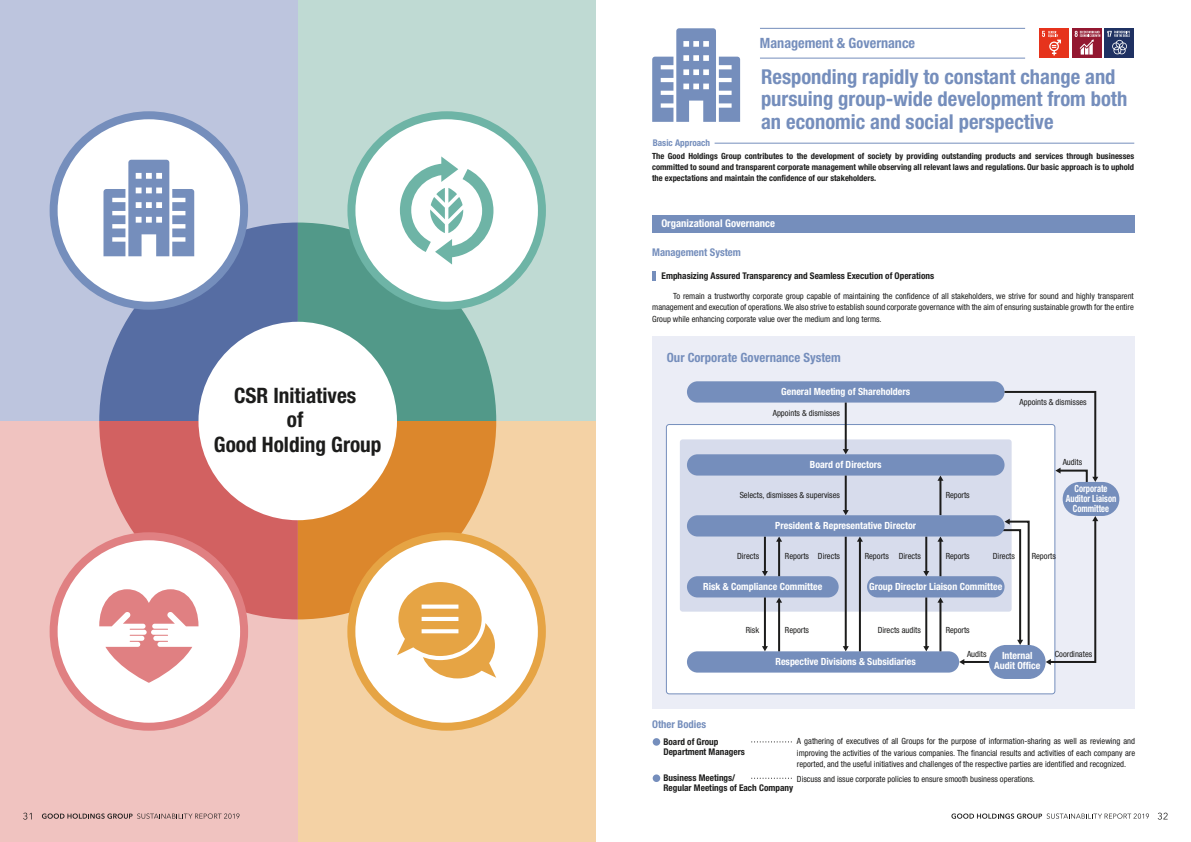
<style>
.page{position:relative;width:1191px;height:842px;background:#fff}
.page>*{position:absolute;margin:0;border:0;box-sizing:border-box;transform-origin:0 0}
.t1{font:700 condensed 21.3px/24.8px "Helvetica Neue LT Std";color:#1c1c1b;text-align:center}
.t2{font:700 condensed 20.6px/22.7px "Helvetica Neue LT Std";color:#758ebc}
.t3{font:700 condensed 14.2px "Helvetica Neue LT Std";color:#758ebc}
.t4{font:700 condensed 12.8px "Helvetica Neue LT Std";color:#758ebc}
.t5{font:700 condensed 10.6px "Helvetica Neue LT Std";color:#758ebc}
.t6{font:700 condensed 10.6px "Helvetica Neue LT Std";color:#fff}
.t7{font:700 condensed 9.9px "Helvetica Neue LT Std";color:#fff}
.t8{font:700 condensed 9.9px/9.9px "Helvetica Neue LT Std";color:#fff;text-align:center;scale:.85 1}
.t9{font:700 condensed 9.2px/9.9px "Helvetica Neue LT Std";color:#1c1c1b}
.t10{font:700 condensed 9.2px "Helvetica Neue LT Std";color:#758ebc}
.t11{font:condensed 8.5px/11.3px "Helvetica Neue LT Std";color:#1c1c1b;text-align:justify}
.t12{font:700 condensed 8.5px/11.3px "Helvetica Neue LT Std";color:#1c1c1b;text-align:justify}
</style>
<div class="page">
<div style="left:0;top:0;width:298px;height:421px;background:#bdc5de"></div>
<div style="left:298px;top:0;width:297px;height:421px;background:#bfdad3"></div>
<div style="left:0;top:421px;width:298px;height:421px;background:#f0c3c0"></div>
<div style="left:298px;top:421px;width:297px;height:421px;background:#f4d2a5"></div>
<div style="left:652px;top:215px;width:482px;height:17px;background:#758ebc"></div>
<svg style="left:23px;top:813px;width:9px;height:7px"></svg>
<svg style="left:42px;top:813px;width:197px;height:6px"></svg>
<svg style="left:951px;top:813px;width:198px;height:6px"></svg>
<svg style="left:1157px;top:813px;width:10px;height:7px"></svg>
<hr style="left:760px;top:28px;width:265px;height:1px;background:#758ebc">
<hr style="left:760px;top:58px;width:265px;height:1px;background:#758ebc">
<hr style="left:714px;top:143px;width:420px;height:1px;background:#758ebc">
<div style="left:652px;top:337px;width:482px;height:372px;background:#ebedf6"></div>
<svg style="left:652px;top:28px;width:88px;height:94px"></svg>
<div style="left:666px;top:424px;width:388px;height:270px;background:#fff;border-radius:3px"></div>
<div style="left:680px;top:439px;width:331px;height:173px;background:#d7dcec;border-radius:3px"></div>
<div style="left:687px;top:454px;width:317px;height:22px;background:#758ebc;border-radius:11px"></div>
<div style="left:687px;top:381px;width:317px;height:22px;background:#758ebc;border-radius:11px"></div>
<div style="left:867px;top:576px;width:137px;height:21px;background:#758ebc;border-radius:11px"></div>
<div style="left:687px;top:576px;width:151px;height:21px;background:#758ebc;border-radius:11px"></div>
<div style="left:687px;top:651px;width:272px;height:22px;background:#758ebc;border-radius:11px"></div>
<hr style="left:963px;top:661px;width:26px;height:2px;background:#1c1c1b">
<svg style="left:959px;top:659px;width:5px;height:6px"></svg>
<hr style="left:939px;top:480px;width:2px;height:35px;background:#1c1c1b">
<svg style="left:937px;top:476px;width:6px;height:5px"></svg>
<hr style="left:939px;top:602px;width:2px;height:49px;background:#1c1c1b">
<svg style="left:937px;top:597px;width:6px;height:6px"></svg>
<hr style="left:925px;top:597px;width:2px;height:50px;background:#1c1c1b">
<svg style="left:923px;top:646px;width:6px;height:5px"></svg>
<hr style="left:778px;top:602px;width:2px;height:49px;background:#1c1c1b">
<svg style="left:776px;top:597px;width:6px;height:6px"></svg>
<hr style="left:764px;top:597px;width:2px;height:50px;background:#1c1c1b">
<svg style="left:762px;top:646px;width:6px;height:5px"></svg>
<hr style="left:844px;top:403px;width:2px;height:47px;background:#1c1c1b">
<svg style="left:842px;top:449px;width:6px;height:5px"></svg>
<hr style="left:939px;top:541px;width:2px;height:35px;background:#1c1c1b">
<svg style="left:937px;top:536px;width:6px;height:6px"></svg>
<hr style="left:925px;top:536px;width:2px;height:36px;background:#1c1c1b">
<svg style="left:923px;top:571px;width:6px;height:5px"></svg>
<hr style="left:778px;top:541px;width:2px;height:35px;background:#1c1c1b">
<svg style="left:776px;top:536px;width:6px;height:6px"></svg>
<hr style="left:764px;top:536px;width:2px;height:36px;background:#1c1c1b">
<svg style="left:762px;top:571px;width:6px;height:5px"></svg>
<hr style="left:844px;top:476px;width:2px;height:35px;background:#1c1c1b">
<svg style="left:843px;top:510px;width:5px;height:5px"></svg>
<hr style="left:844px;top:536px;width:2px;height:111px;background:#1c1c1b">
<svg style="left:842px;top:646px;width:6px;height:5px"></svg>
<hr style="left:859px;top:541px;width:2px;height:110px;background:#1c1c1b">
<svg style="left:857px;top:536px;width:6px;height:6px"></svg>
<div style="left:1062px;top:482px;width:57px;height:34px;background:#758ebc;border-radius:17px"></div>
<div style="left:989px;top:645px;width:56px;height:34px;background:#758ebc;border-radius:17px"></div>
<svg style="left:999px;top:519px;width:31px;height:128px"></svg>
<svg style="left:1002px;top:390px;width:96px;height:94px"></svg>
<svg style="left:1045px;top:516px;width:53px;height:149px"></svg>
<div style="left:687px;top:515px;width:317px;height:21px;background:#758ebc;border-radius:11px"></div>
<svg style="left:50px;top:111px;width:496px;height:620px"></svg>
<svg style="left:652px;top:271px;width:3px;height:10px"></svg>
<div style="left:652px;top:774px;width:8px;height:8px;background:#758ebc;border-radius:50%"></div>
<div style="left:652px;top:738px;width:8px;height:8px;background:#758ebc;border-radius:50%"></div>
<svg style="left:751px;top:778px;width:41px;height:1px"></svg>
<svg style="left:751px;top:741px;width:41px;height:1px"></svg>
<svg style="left:1072px;top:28px;width:29px;height:30px"></svg>
<svg style="left:1074px;top:31px;width:26px;height:24px"></svg>
<div style="left:1104px;top:28px;width:30px;height:30px;background:#1f3162"></div>
<svg style="left:1107px;top:31px;width:23px;height:23px"></svg>
<div style="left:1039px;top:28px;width:30px;height:30px;background:#e6331c"></div>
<svg style="left:1042px;top:31px;width:19px;height:24px"></svg>
<h1 class="t1" style="left:214px;top:382px;width:169px">CSR Initiatives<br>of<br>Good Holding Group</h1>
<h3 class="t3" style="left:760px;top:35px;width:157px">Management &amp; Governance</h3>
<p class="t10" style="left:652px;top:138px;width:59px">Basic Approach</p>
<h2 class="t2" style="left:761px;top:65px;width:368px">Responding rapidly to constant change and pursuing group-wide development from both an economic and social perspective</h2>
<p class="t12" style="left:652px;top:150px;width:483px">The Good Holdings Group contributes to the development of society by providing outstanding products and services through businesses committed to sound and transparent corporate management while observing all relevant laws and regulations. Our basic approach is to uphold the expectations and maintain the confidence of our stakeholders.</p>
<p class="t6" style="left:661px;top:217px;width:115px">Organizational Governance</p>
<p class="t5" style="left:652px;top:246px;width:90px">Management System</p>
<p class="t9" style="left:661px;top:270px;width:274px">Emphasizing Assured Transparency and Seamless Execution of Operations</p>
<p class="t11" style="left:652px;top:290px;width:483px;text-indent:21px">To remain a trustworthy corporate group capable of maintaining the confidence of all stakeholders, we strive for sound and highly transparent management and execution of operations.We also strive to establish sound corporate governance with the aim of ensuring sustainable growth for the entire Group while enhancing corporate value over the medium and long terms.</p>
<h3 class="t4" style="left:667px;top:350px;width:175px">Our Corporate Governance System</h3>
<p class="t7" style="left:781px;top:385px;width:130px">General Meeting of Shareholders</p>
<p class="t11" style="left:1019px;top:396px;width:69px">Appoints &amp; dismisses</p>
<p class="t11" style="left:772px;top:407px;width:69px">Appoints &amp; dismisses</p>
<p class="t7" style="left:810px;top:458px;width:73px">Board of Directors</p>
<p class="t11" style="left:1062px;top:456px;width:21px">Audits</p>
<p class="t11" style="left:739px;top:489px;width:102px">Selects, dismisses &amp; supervises</p>
<p class="t11" style="left:945px;top:489px;width:26px">Reports</p>
<p class="t8" style="left:1065px;top:484px;width:61px">Corporate<br>Auditor Liaison<br>Committee</p>
<p class="t7" style="left:775px;top:520px;width:142px">President &amp; Representative Director</p>
<p class="t11" style="left:737px;top:550px;width:24px">Directs</p>
<p class="t11" style="left:785px;top:550px;width:26px">Reports</p>
<p class="t11" style="left:818px;top:550px;width:24px">Directs</p>
<p class="t11" style="left:864px;top:550px;width:26px">Reports</p>
<p class="t11" style="left:898px;top:550px;width:24px">Directs</p>
<p class="t11" style="left:945px;top:550px;width:26px">Reports</p>
<p class="t11" style="left:993px;top:550px;width:24px">Directs</p>
<p class="t11" style="left:1031px;top:550px;width:26px">Reports</p>
<p class="t7" style="left:703px;top:581px;width:121px">Risk &amp; Compliance Committee</p>
<p class="t7" style="left:869px;top:581px;width:135px">Group Director Liaison Committee</p>
<p class="t11" style="left:746px;top:625px;width:15px">Risk</p>
<p class="t11" style="left:785px;top:624px;width:26px">Reports</p>
<p class="t11" style="left:877px;top:625px;width:45px">Directs audits</p>
<p class="t11" style="left:945px;top:624px;width:26px">Reports</p>
<p class="t11" style="left:967px;top:649px;width:21px">Audits</p>
<p class="t7" style="left:1002px;top:650px;width:32px">Internal</p>
<p class="t7" style="left:775px;top:656px;width:142px">Respective Divisions &amp; Subsidiaries</p>
<p class="t7" style="left:994px;top:660px;width:48px">Audit Office</p>
<p class="t11" style="left:1054px;top:649px;width:39px">Coordinates</p>
<p class="t5" style="left:652px;top:718px;width:55px">Other Bodies</p>
<p class="t9" style="left:663px;top:737px;width:83px">Board of Group<br>Department Managers</p>
<p class="t9" style="left:663px;top:773px;width:131px">Business Meetings/<br>Regular Meetings of Each Company</p>
<p class="t11" style="left:797px;top:735px;width:340px">A gathering of executives of all Groups for the purpose of information-sharing as well as reviewing and improving the activities of the various companies. The financial results and activities of each company are reported, and the useful initiatives and challenges of the respective parties are identified and recognized.</p>
<p class="t11" style="left:797px;top:773px;width:239px">Discuss and issue corporate policies to ensure smooth business operations.</p>
</div>
